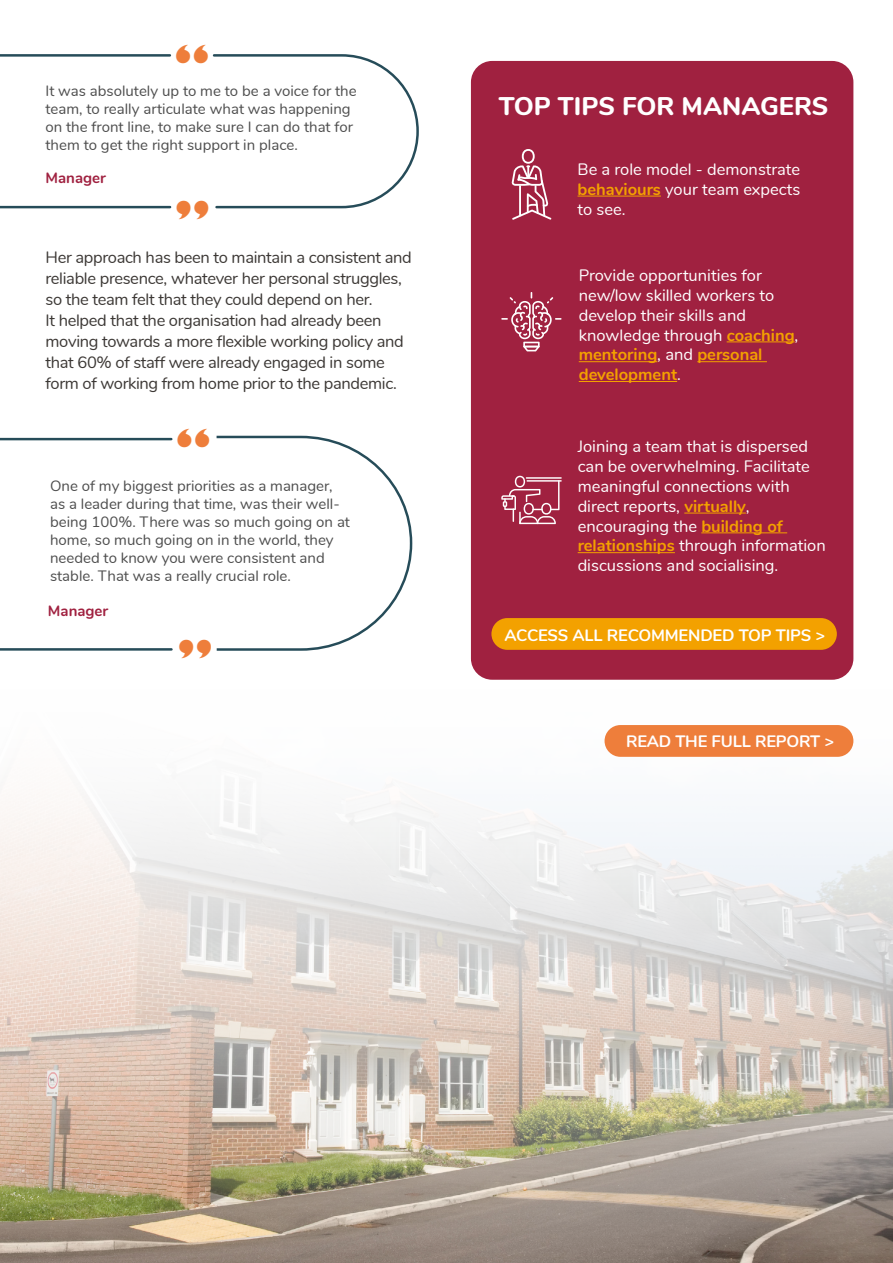
<style>
.page{position:relative;width:893px;height:1263px;background:#fff}
.page>*{position:absolute;margin:0;border:0;box-sizing:border-box;transform-origin:0 0}
.t1{font:800 40.8px "Gill Sans";color:#ee7e3b;scale:1.04 1}
.t2{font:800 25.5px "Nunito";color:#fff}
.t3{font:16.5px/19.8px "Nunito";color:#fff}
.t4{font:16.5px/21px "Nunito";letter-spacing:-.02em;color:#3c3835}
.t5{font:700 16.5px "Nunito";letter-spacing:-.01em;color:#fff}
.t6{font:15px/18px "Nunito";color:#4d4d4d}
.t7{font:700 15px "Nunito";color:#a02140}
.s1{font-weight:700;color:#f3a100}
</style>
<div class="page">
<img style="left:0;top:657px;width:893px;height:606px">
<svg style="left:0;top:54px;width:172px;height:155px"></svg>
<svg style="left:212px;top:54px;width:207px;height:155px"></svg>
<svg style="left:0;top:437px;width:173px;height:214px"></svg>
<svg style="left:216px;top:435px;width:197px;height:216px"></svg>
<div style="left:471px;top:61px;width:382px;height:619px;background:#a02140;border-radius:21px"></div>
<hr style="left:578px;top:196px;width:83px;height:1px;background:#f3a100">
<svg style="left:512px;top:149px;width:39px;height:71px"></svg>
<hr style="left:727px;top:341px;width:68px;height:1px;background:#f3a100">
<hr style="left:579px;top:361px;width:78px;height:1px;background:#f3a100">
<hr style="left:697px;top:361px;width:70px;height:1px;background:#f3a100">
<hr style="left:579px;top:381px;width:98px;height:1px;background:#f3a100">
<svg style="left:502px;top:292px;width:59px;height:59px"></svg>
<hr style="left:684px;top:513px;width:62px;height:1px;background:#f3a100">
<hr style="left:701px;top:532px;width:86px;height:1px;background:#f3a100">
<hr style="left:578px;top:552px;width:97px;height:1px;background:#f3a100">
<hr style="left:527px;top:480px;width:34px;height:2px;background:#fff">
<hr style="left:526px;top:477px;width:35px;height:2px;background:#fff">
<svg style="left:502px;top:476px;width:57px;height:48px"></svg>
<div style="left:491px;top:618px;width:346px;height:32px;background:#f3a100;border-radius:16px"></div>
<div style="left:605px;top:725px;width:248px;height:32px;background:#ee7e3b;border-radius:16px"></div>
<h1 class="t1" style="left:174px;top:36px;width:35px">“</h1>
<p class="t6" style="left:46px;top:81px;width:313px">It was absolutely up to me to be a voice for the team, to really articulate what was happening on the front line, to make sure I can do that for them to get the right support in place.</p>
<p class="t7" style="left:46px;top:166px;width:62px">Manager</p>
<h1 class="t1" style="left:210px;top:228px;width:35px;rotate:-180deg">“</h1>
<p class="t4" style="left:46px;top:246px;width:368px">Her approach has been to maintain a consistent and reliable presence, whatever her personal struggles, so the team felt that they could depend on her.<br>It helped that the organisation had already been moving towards a more flexible working policy and that 60% of staff were already engaged in some form of working from home prior to the pandemic.</p>
<h1 class="t1" style="left:176px;top:420px;width:35px">“</h1>
<p class="t6" style="left:50px;top:476px;width:301px">One of my biggest priorities as a manager, as a leader during that time, was their well&shy;being 100%. There was so much going on at home, so much going on in the world, they needed to know you were consistent and stable. That was a really crucial role.</p>
<p class="t7" style="left:48px;top:600px;width:62px">Manager</p>
<h1 class="t1" style="left:213px;top:668px;width:35px;rotate:-180deg">“</h1>
<h2 class="t2" style="left:499px;top:87px;width:331px">TOP TIPS FOR MANAGERS</h2>
<p class="t3" style="left:578px;top:158px;width:224px;text-align:justify">Be a role model - demonstrate <span class="s1">behaviours</span> your team expects to see.</p>
<p class="t3" style="left:579px;top:265px;width:221px">Provide opportunities for new/low skilled workers to develop their skills and knowledge through <span class="s1">coaching</span>, <span class="s1">mentoring</span>, and <span class="s1">personal development</span>.</p>
<p class="t3" style="left:578px;top:436px;width:250px">Joining a team that is dispersed can be overwhelming. Facilitate meaningful connections with direct reports, <span class="s1">virtually</span>, encouraging the <span class="s1">building of relationships</span> through information discussions and socialising.</p>
<p class="t5" style="left:504px;top:623px;width:322px">ACCESS ALL RECOMMENDED TOP TIPS &gt;</p>
<p class="t5" style="left:626px;top:729px;width:210px">READ THE FULL REPORT &gt;</p>
</div>
